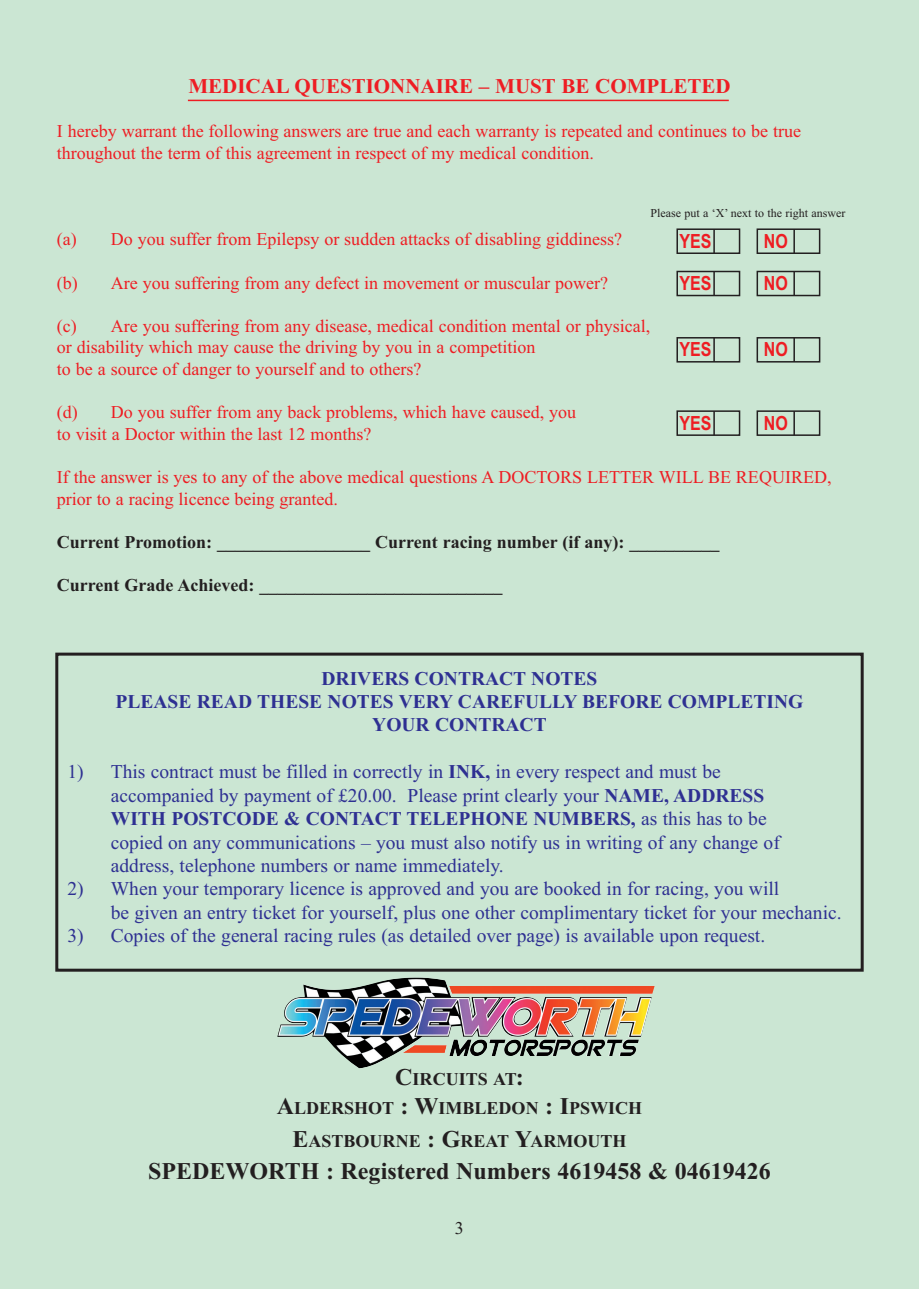
<style>
.page{position:relative;width:919px;height:1289px;background:#fff}
.page>*{position:absolute;margin:0;border:0;box-sizing:border-box;transform-origin:0 0}
.t1{font:24px "Times New Roman PS Bold MT OTF";color:#231f20}
.t2{font:21px "Times New Roman PS Bold MT OTF";color:#ee1d23}
.t3{font:19.5px/23.4px "Times New Roman";color:#2e3092}
.t4{font:19.5px/23.4px "Times New Roman PS Bold MT OTF";color:#2e3092;text-align:center}
.t5{font:700 19.5px "Arial Narrow";color:#ee1d23}
.t6{font:18px/21.6px "Times New Roman";color:#ee1d23}
.t7{font:18px/28.8px "Times New Roman PS Bold MT OTF";color:#231f20;text-align:center}
.t8{font:18px "Times New Roman";color:#231f20}
.t9{font:12px "Times New Roman";color:#231f20}
.s1{font-family:"Times New Roman PS Bold MT OTF"}
.s2{font-family:"Times New Roman"}
.s3{font-size:24px}
</style>
<div class="page">
<div style="left:0;top:0;width:918px;height:1288px;background:#cbe6d3"></div>
<div style="left:676px;top:228px;width:64px;height:26px;border:2px solid #231f20"></div>
<svg style="left:713px;top:229px;width:1px;height:24px"></svg>
<div style="left:756px;top:228px;width:64px;height:26px;border:2px solid #231f20"></div>
<svg style="left:793px;top:229px;width:1px;height:24px"></svg>
<div style="left:676px;top:271px;width:64px;height:25px;border:2px solid #231f20"></div>
<svg style="left:713px;top:271px;width:1px;height:25px"></svg>
<div style="left:756px;top:271px;width:64px;height:25px;border:2px solid #231f20"></div>
<svg style="left:793px;top:271px;width:1px;height:25px"></svg>
<div style="left:676px;top:337px;width:64px;height:25px;border:2px solid #231f20"></div>
<svg style="left:713px;top:338px;width:1px;height:24px"></svg>
<div style="left:756px;top:337px;width:64px;height:25px;border:2px solid #231f20"></div>
<svg style="left:793px;top:338px;width:1px;height:24px"></svg>
<div style="left:676px;top:410px;width:64px;height:26px;border:2px solid #231f20"></div>
<svg style="left:713px;top:411px;width:1px;height:24px"></svg>
<div style="left:756px;top:410px;width:64px;height:26px;border:2px solid #231f20"></div>
<svg style="left:793px;top:411px;width:1px;height:24px"></svg>
<div style="left:55px;top:652px;width:808px;height:319px;border:3px solid #231f20"></div>
<img style="left:277px;top:977px;width:377px;height:91px">
<hr style="left:188px;top:100px;width:540px;height:1px;background:#ee1d23">
<p class="t2" style="left:188px;top:79px;width:543px">MEDICAL QUESTIONNAIRE – MUST BE COMPLETED</p>
<p class="t6" style="left:57px;top:122px;width:745px">I hereby warrant the following answers are true and each warranty is repeated and continues to be true throughout the term of this agreement in respect of my medical condition.</p>
<p class="t9" style="left:650px;top:209px;width:196px">Please put a ‘X’ next to the right answer</p>
<p class="t6" style="left:57px;top:230px;width:567px">(a) Do you suffer from Epilepsy or sudden attacks of disabling giddiness?</p>
<p class="t6" style="left:57px;top:273px;width:553px">(b) Are you suffering from any defect in movement or muscular power?</p>
<p class="t6" style="left:57px;top:317px;width:595px">(c) Are you suffering from any disease, medical condition mental or physical, or disability which may cause the driving by you in a competition<br>to be a source of danger to yourself and to others?</p>
<p class="t6" style="left:57px;top:403px;width:521px">(d) Do you suffer from any back problems, which have caused, you to visit a Doctor within the last 12 months?</p>
<p class="t6" style="left:57px;top:468px;width:776px">If the answer is yes to any of the above medical questions A DOCTORS LETTER WILL BE REQUIRED, prior to a racing licence being granted.</p>
<p class="t7" style="left:57px;top:529px;width:664px">Current Promotion: _________________ Current racing number (if any): __________</p>
<p class="t7" style="left:57px;top:572px;width:447px">Current Grade Achieved: ___________________________</p>
<p class="t5" style="left:679px;top:229px;width:33px">YES</p>
<p class="t5" style="left:763px;top:229px;width:25px">NO</p>
<p class="t5" style="left:679px;top:272px;width:33px">YES</p>
<p class="t5" style="left:763px;top:272px;width:25px">NO</p>
<p class="t5" style="left:679px;top:338px;width:33px">YES</p>
<p class="t5" style="left:763px;top:338px;width:25px">NO</p>
<p class="t5" style="left:679px;top:411px;width:33px">YES</p>
<p class="t5" style="left:763px;top:411px;width:25px">NO</p>
<p class="t4" style="left:116px;top:668px;width:689px">DRIVERS CONTRACT NOTES<br>PLEASE READ THESE NOTES VERY CAREFULLY BEFORE COMPLETING<br>YOUR CONTRACT</p>
<p class="t3" style="left:111px;top:762px;width:655px;text-indent:-43px">1) This contract must be filled in correctly in <span class="s1">INK,</span> in every respect and must be accompanied by payment of £20.00. Please print clearly your <span class="s1">NAME, ADDRESS</span></p>
<p class="t4" style="left:111px;top:809px;width:657px">WITH POSTCODE &amp; CONTACT TELEPHONE NUMBERS, <span class="s2">as this has to be</span></p>
<p class="t3" style="left:111px;top:832px;width:670px">copied on any communications – you must also notify us in writing of any change of address, telephone numbers or name immediately.</p>
<p class="t3" style="left:111px;top:879px;width:732px;text-indent:-43px">2) When your temporary licence is approved and you are booked in for racing, you will<br>be given an entry ticket for yourself, plus one other complimentary ticket for your mechanic.</p>
<p class="t3" style="left:68px;top:925px;width:699px">3) Copies of the general racing rules (as detailed over page) is available upon request.</p>
<p class="t7" style="left:277px;top:1066px;width:367px"><span class="s3">C</span>IRCUITS AT<span class="s3">:<br>A</span>LDERSHOT <span class="s3">: W</span>IMBLEDON <span class="s3">: I</span>PSWICH</p>
<p class="t7" style="left:292px;top:1128px;width:335px"><span class="s3">E</span>ASTBOURNE <span class="s3">: G</span>REAT <span class="s3">Y</span>ARMOUTH</p>
<h1 class="t1" style="left:148px;top:1162px;width:624px">SPEDEWORTH : Registered Numbers 4619458 &amp; 04619426</h1>
<p class="t8" style="left:454px;top:1221px;width:10px">3</p>
</div>
